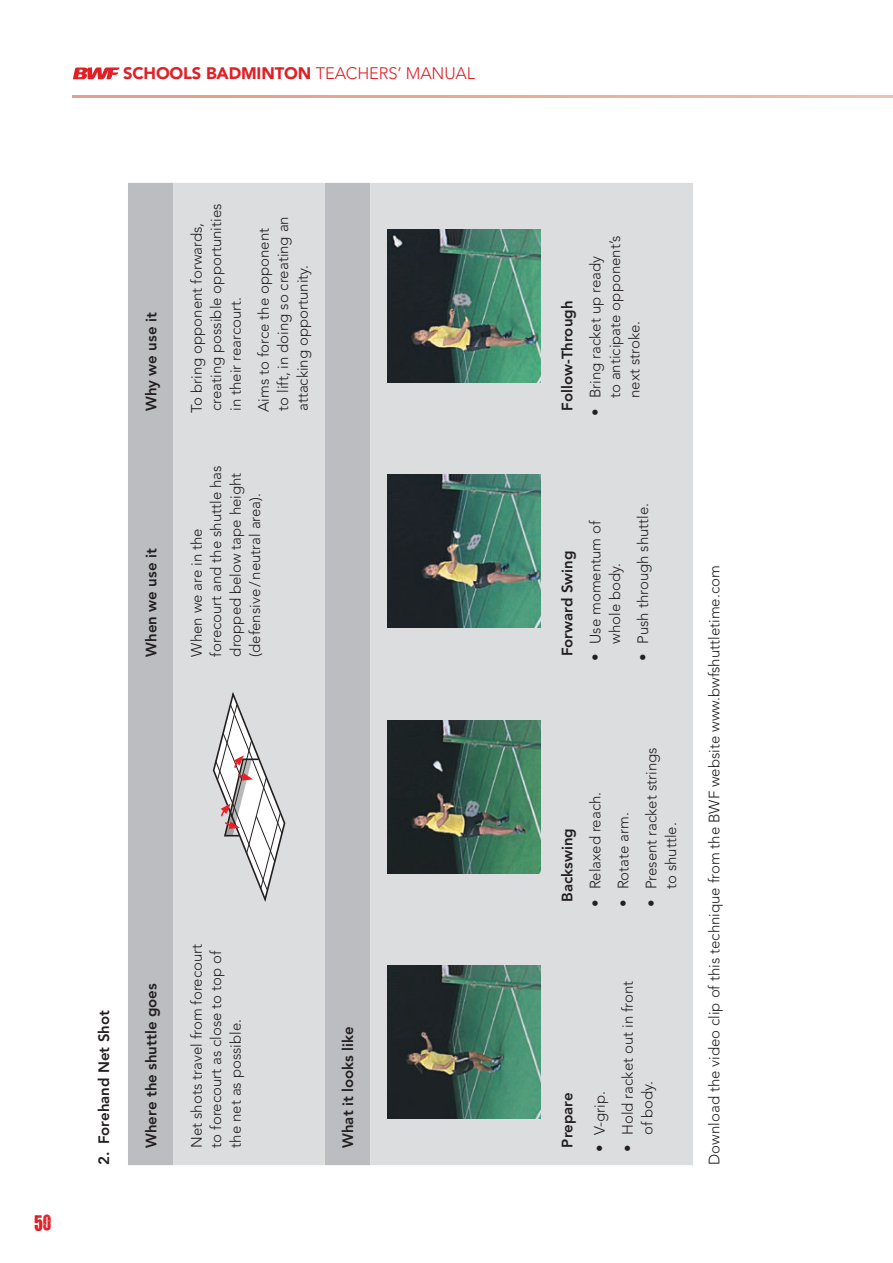
<style>
.page{position:relative;width:893px;height:1263px;background:#fff}
.page>*{position:absolute;margin:0;border:0;box-sizing:border-box;transform-origin:0 0}
.t1{font:18px "You Are Loved";color:#df2027}
.t2{font:900 16.5px "Avenir";letter-spacing:-.01em;color:#df2027}
.t3{font:300 15px/19.5px "Avenir";color:#231f20}
.t4{font:800 15px "Avenir";color:#231f20}
.s1{font-weight:300}
</style>
<div class="page">
<div style="left:128px;top:183px;width:45px;height:982px;background:#bcbdc0"></div>
<svg style="left:173px;top:183px;width:520px;height:982px;background:#d8d9db"></svg>
<svg style="left:212px;top:689px;width:74px;height:212px"></svg>
<img style="left:387px;top:966px;width:153px;height:153px">
<img style="left:387px;top:720px;width:153px;height:153px">
<img style="left:387px;top:475px;width:153px;height:153px">
<img style="left:387px;top:229px;width:153px;height:153px">
<svg style="left:72px;top:96px;width:821px;height:2px;background:#e5ad97"></svg>
<svg style="left:73px;top:67px;width:47px;height:12px"></svg>
<p class="t2" style="left:123px;top:63px;width:353px">SCHOOLS BADMINTON <span class="s1">TEACHERS’ MANUAL</span></p>
<p class="t4" style="left:142px;top:411px;width:100px;rotate:-90deg">Why we use it</p>
<p class="t4" style="left:142px;top:657px;width:110px;rotate:-90deg">When we use it</p>
<p class="t3" style="left:187px;top:413px;width:210px;rotate:-90deg">To bring opponent forwards, creating possible opportunities in their rearcourt.</p>
<p class="t3" style="left:254px;top:412px;width:197px;rotate:-90deg">Aims to force the opponent to lift, in doing so creating an attacking opportunity.</p>
<p class="t3" style="left:187px;top:657px;width:193px;rotate:-90deg">When we are in the forecourt and the shuttle has dropped below tape height (defensive/neutral area).</p>
<p class="t1" style="left:34px;top:1210px;width:19px">50</p>
<p class="t4" style="left:95px;top:1165px;width:156px;rotate:-90deg">2. Forehand Net Shot</p>
<p class="t4" style="left:142px;top:1148px;width:166px;rotate:-90deg">Where the shuttle goes</p>
<p class="t3" style="left:187px;top:1148px;width:206px;rotate:-90deg">Net shots travel from forecourt to forecourt as close to top of the net as possible.</p>
<p class="t4" style="left:339px;top:1148px;width:123px;rotate:-90deg">What it looks like</p>
<p class="t4" style="left:558px;top:411px;width:111px;rotate:-90deg">Follow-Through</p>
<p class="t3" style="left:586px;top:398px;width:164px;text-indent:-18px;rotate:-90deg">• Bring racket up ready<br>to anticipate opponent’s next stroke.</p>
<p class="t4" style="left:558px;top:656px;width:107px;rotate:-90deg">Forward Swing</p>
<p class="t3" style="left:586px;top:643px;width:125px;text-indent:-18px;rotate:-90deg">• Use momentum of whole body.</p>
<p class="t3" style="left:633px;top:661px;width:160px;rotate:-90deg">• Push through shuttle.</p>
<p class="t4" style="left:558px;top:902px;width:75px;rotate:-90deg">Backswing</p>
<p class="t3" style="left:586px;top:907px;width:116px;rotate:-90deg">• Relaxed reach.</p>
<p class="t3" style="left:614px;top:907px;width:96px;rotate:-90deg">• Rotate arm.</p>
<p class="t3" style="left:642px;top:889px;width:143px;text-indent:-18px;rotate:-90deg">• Present racket strings to shuttle.</p>
<p class="t4" style="left:558px;top:1147px;width:57px;rotate:-90deg">Prepare</p>
<p class="t3" style="left:590px;top:1152px;width:63px;rotate:-90deg">• V-grip.</p>
<p class="t3" style="left:618px;top:1135px;width:156px;text-indent:-17px;rotate:-90deg">• Hold racket out in front of body.</p>
<p class="t3" style="left:704px;top:1165px;width:601px;rotate:-90deg">Download the video clip of this technique from the BWF website www.bwfshuttletime.com</p>
</div>
